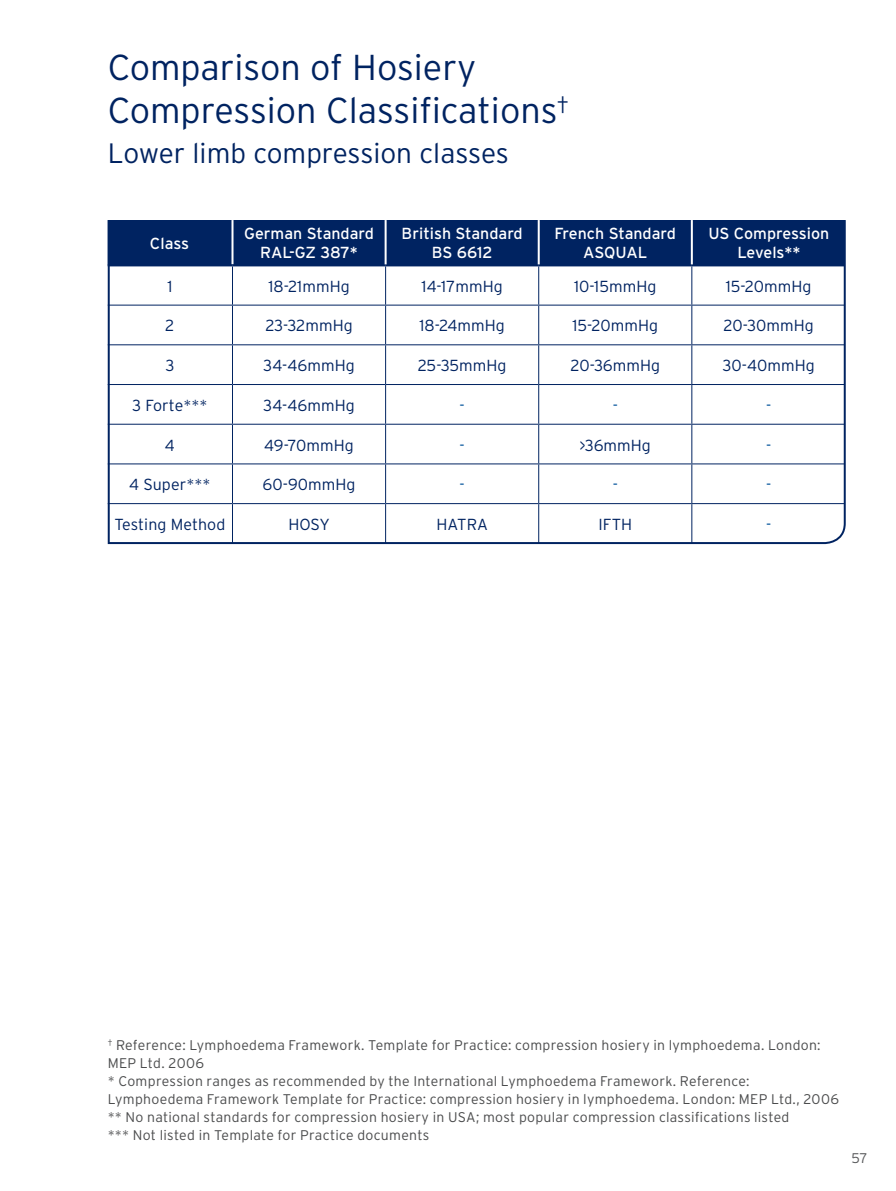
<style>
.page{position:relative;width:896px;height:1191px;background:#fff}
.page>*{position:absolute;margin:0;border:0;box-sizing:border-box;transform-origin:0 0}
.t1{font:300 36px/43.2px "Interstate";color:#002361}
.t2{font:300 28px "Interstate";color:#002361}
.table_copy{font:300 16px "Interstate";letter-spacing:.005em;color:#002361}
.t3{font:16px/19.2px "Interstate";color:#fff;text-align:center}
.table_copy-2{font:300 16px "Interstate";color:#01529a}
.t4{font:300 14px/18px "Interstate";letter-spacing:.02em;color:#4b4c4d}
.t5{font:300 14px "Interstate";color:#57585a}
</style>
<div class="page">
<svg style="left:107px;top:220px;width:739px;height:325px"></svg>
<div style="left:108px;top:220px;width:737px;height:44px;background:#002361"></div>
<hr style="left:231px;top:220px;width:2px;height:44px;background:#fff">
<hr style="left:108px;top:264px;width:124px;height:2px;background:#002361">
<hr style="left:232px;top:264px;width:154px;height:2px;background:#002361">
<hr style="left:386px;top:264px;width:153px;height:2px;background:#002361">
<hr style="left:539px;top:264px;width:153px;height:2px;background:#002361">
<hr style="left:692px;top:264px;width:153px;height:2px;background:#002361">
<hr style="left:385px;top:220px;width:2px;height:44px;background:#fff">
<hr style="left:538px;top:220px;width:2px;height:44px;background:#fff">
<hr style="left:691px;top:220px;width:2px;height:44px;background:#fff">
<hr style="left:232px;top:266px;width:1px;height:39px;background:#002361">
<hr style="left:385px;top:266px;width:1px;height:39px;background:#002361">
<hr style="left:538px;top:266px;width:1px;height:39px;background:#002361">
<hr style="left:691px;top:266px;width:1px;height:39px;background:#002361">
<hr style="left:108px;top:305px;width:124px;height:1px;background:#002361">
<hr style="left:232px;top:305px;width:154px;height:1px;background:#002361">
<hr style="left:232px;top:306px;width:1px;height:38px;background:#002361">
<hr style="left:386px;top:305px;width:153px;height:1px;background:#002361">
<hr style="left:385px;top:306px;width:1px;height:38px;background:#002361">
<hr style="left:539px;top:305px;width:153px;height:1px;background:#002361">
<hr style="left:538px;top:306px;width:1px;height:38px;background:#002361">
<hr style="left:692px;top:305px;width:153px;height:1px;background:#002361">
<hr style="left:691px;top:306px;width:1px;height:38px;background:#002361">
<hr style="left:108px;top:344px;width:124px;height:1px;background:#002361">
<hr style="left:232px;top:344px;width:154px;height:1px;background:#002361">
<hr style="left:232px;top:345px;width:1px;height:39px;background:#002361">
<hr style="left:386px;top:344px;width:153px;height:1px;background:#002361">
<hr style="left:385px;top:345px;width:1px;height:39px;background:#002361">
<hr style="left:539px;top:344px;width:153px;height:1px;background:#002361">
<hr style="left:538px;top:345px;width:1px;height:39px;background:#002361">
<hr style="left:692px;top:344px;width:153px;height:1px;background:#002361">
<hr style="left:691px;top:345px;width:1px;height:39px;background:#002361">
<hr style="left:108px;top:384px;width:124px;height:1px;background:#002361">
<hr style="left:232px;top:384px;width:154px;height:1px;background:#002361">
<hr style="left:232px;top:385px;width:1px;height:39px;background:#002361">
<hr style="left:386px;top:384px;width:153px;height:1px;background:#002361">
<hr style="left:385px;top:385px;width:1px;height:39px;background:#002361">
<hr style="left:539px;top:384px;width:153px;height:1px;background:#002361">
<hr style="left:538px;top:385px;width:1px;height:39px;background:#002361">
<hr style="left:692px;top:384px;width:153px;height:1px;background:#002361">
<hr style="left:691px;top:385px;width:1px;height:39px;background:#002361">
<hr style="left:108px;top:424px;width:124px;height:1px;background:#002361">
<hr style="left:232px;top:424px;width:154px;height:1px;background:#002361">
<hr style="left:232px;top:425px;width:1px;height:38px;background:#002361">
<hr style="left:386px;top:424px;width:153px;height:1px;background:#002361">
<hr style="left:385px;top:425px;width:1px;height:38px;background:#002361">
<hr style="left:539px;top:424px;width:153px;height:1px;background:#002361">
<hr style="left:538px;top:425px;width:1px;height:38px;background:#002361">
<hr style="left:692px;top:424px;width:153px;height:1px;background:#002361">
<hr style="left:691px;top:425px;width:1px;height:38px;background:#002361">
<hr style="left:108px;top:463px;width:124px;height:1px;background:#002361">
<hr style="left:232px;top:463px;width:154px;height:1px;background:#002361">
<hr style="left:232px;top:464px;width:1px;height:39px;background:#002361">
<hr style="left:386px;top:463px;width:153px;height:1px;background:#002361">
<hr style="left:385px;top:464px;width:1px;height:39px;background:#002361">
<hr style="left:539px;top:463px;width:153px;height:1px;background:#002361">
<hr style="left:538px;top:464px;width:1px;height:39px;background:#002361">
<hr style="left:692px;top:463px;width:153px;height:1px;background:#002361">
<hr style="left:691px;top:464px;width:1px;height:39px;background:#002361">
<hr style="left:108px;top:503px;width:124px;height:1px;background:#002361">
<hr style="left:232px;top:503px;width:154px;height:1px;background:#002361">
<hr style="left:232px;top:504px;width:1px;height:39px;background:#002361">
<hr style="left:386px;top:503px;width:153px;height:1px;background:#002361">
<hr style="left:385px;top:504px;width:1px;height:39px;background:#002361">
<hr style="left:539px;top:503px;width:153px;height:1px;background:#002361">
<hr style="left:538px;top:504px;width:1px;height:39px;background:#002361">
<hr style="left:692px;top:503px;width:153px;height:1px;background:#002361">
<hr style="left:691px;top:504px;width:1px;height:39px;background:#002361">
<p class="t1" style="left:108px;top:45px;width:463px">Comparison of Hosiery<br>Compression Classifications<sup>†</sup></p>
<p class="t2" style="left:108px;top:138px;width:403px">Lower limb compression classes</p>
<p class="t3" style="left:150px;top:233px;width:41px">Class</p>
<p class="t3" style="left:244px;top:224px;width:131px">German Standard</p>
<p class="t3" style="left:260px;top:243px;width:99px">RAL-GZ 387*</p>
<p class="t3" style="left:402px;top:224px;width:123px">British Standard</p>
<p class="t3" style="left:432px;top:243px;width:62px">BS 6612</p>
<p class="t3" style="left:554px;top:224px;width:123px">French Standard</p>
<p class="t3" style="left:583px;top:243px;width:66px">ASQUAL</p>
<p class="t3" style="left:708px;top:224px;width:123px">US Compression<br>Levels**</p>
<p class="table_copy" style="left:167px;top:277px;width:6px">1</p>
<p class="table_copy" style="left:268px;top:277px;width:83px">18-21mmHg</p>
<p class="table_copy" style="left:422px;top:277px;width:83px">14-17mmHg</p>
<p class="table_copy" style="left:574px;top:277px;width:84px">10-15mmHg</p>
<p class="table_copy" style="left:726px;top:277px;width:87px">15-20mmHg</p>
<p class="table_copy" style="left:165px;top:317px;width:11px">2</p>
<p class="table_copy" style="left:265px;top:317px;width:89px">23-32mmHg</p>
<p class="table_copy" style="left:419px;top:317px;width:87px">18-24mmHg</p>
<p class="table_copy" style="left:572px;top:317px;width:87px">15-20mmHg</p>
<p class="table_copy" style="left:723px;top:317px;width:92px">20-30mmHg</p>
<p class="table_copy" style="left:165px;top:356px;width:11px">3</p>
<p class="table_copy" style="left:263px;top:356px;width:93px">34-46mmHg</p>
<p class="table_copy" style="left:418px;top:356px;width:90px">25-35mmHg</p>
<p class="table_copy" style="left:570px;top:356px;width:91px">20-36mmHg</p>
<p class="table_copy" style="left:722px;top:356px;width:94px">30-40mmHg</p>
<p class="table_copy" style="left:132px;top:396px;width:77px">3 Forte***</p>
<p class="table_copy" style="left:263px;top:396px;width:93px">34-46mmHg</p>
<p class="table_copy-2" style="left:459px;top:396px;width:7px">-</p>
<p class="table_copy-2" style="left:613px;top:396px;width:7px">-</p>
<p class="table_copy-2" style="left:766px;top:396px;width:7px">-</p>
<p class="table_copy" style="left:165px;top:436px;width:11px">4</p>
<p class="table_copy" style="left:264px;top:436px;width:91px">49-70mmHg</p>
<p class="table_copy-2" style="left:459px;top:436px;width:7px">-</p>
<p class="table_copy" style="left:579px;top:436px;width:73px">&gt;36mmHg</p>
<p class="table_copy-2" style="left:766px;top:436px;width:7px">-</p>
<p class="table_copy" style="left:129px;top:475px;width:83px">4 Super***</p>
<p class="table_copy" style="left:262px;top:475px;width:95px">60-90mmHg</p>
<p class="table_copy-2" style="left:459px;top:475px;width:7px">-</p>
<p class="table_copy-2" style="left:613px;top:475px;width:7px">-</p>
<p class="table_copy-2" style="left:766px;top:475px;width:7px">-</p>
<p class="table_copy" style="left:114px;top:515px;width:112px">Testing Method</p>
<p class="table_copy" style="left:288px;top:515px;width:43px">HOSY</p>
<p class="table_copy" style="left:436px;top:515px;width:53px">HATRA</p>
<p class="table_copy" style="left:598px;top:515px;width:35px">IFTH</p>
<p class="table_copy-2" style="left:766px;top:515px;width:7px">-</p>
<p class="t4" style="left:108px;top:1035px;width:714px"><sup>†</sup> Reference: Lymphoedema Framework. Template for Practice: compression hosiery in lymphoedema. London:<br>MEP Ltd. 2006</p>
<p class="t4" style="left:108px;top:1071px;width:733px">* Compression ranges as recommended by the International Lymphoedema Framework. Reference:<br>Lymphoedema Framework Template for Practice: compression hosiery in lymphoedema. London: MEP Ltd., 2006</p>
<p class="t4" style="left:108px;top:1107px;width:683px">** No national standards for compression hosiery in USA; most popular compression classifications listed</p>
<p class="t4" style="left:108px;top:1125px;width:323px">*** Not listed in Template for Practice documents</p>
<p class="t5" style="left:851px;top:1149px;width:18px">57</p>
</div>
